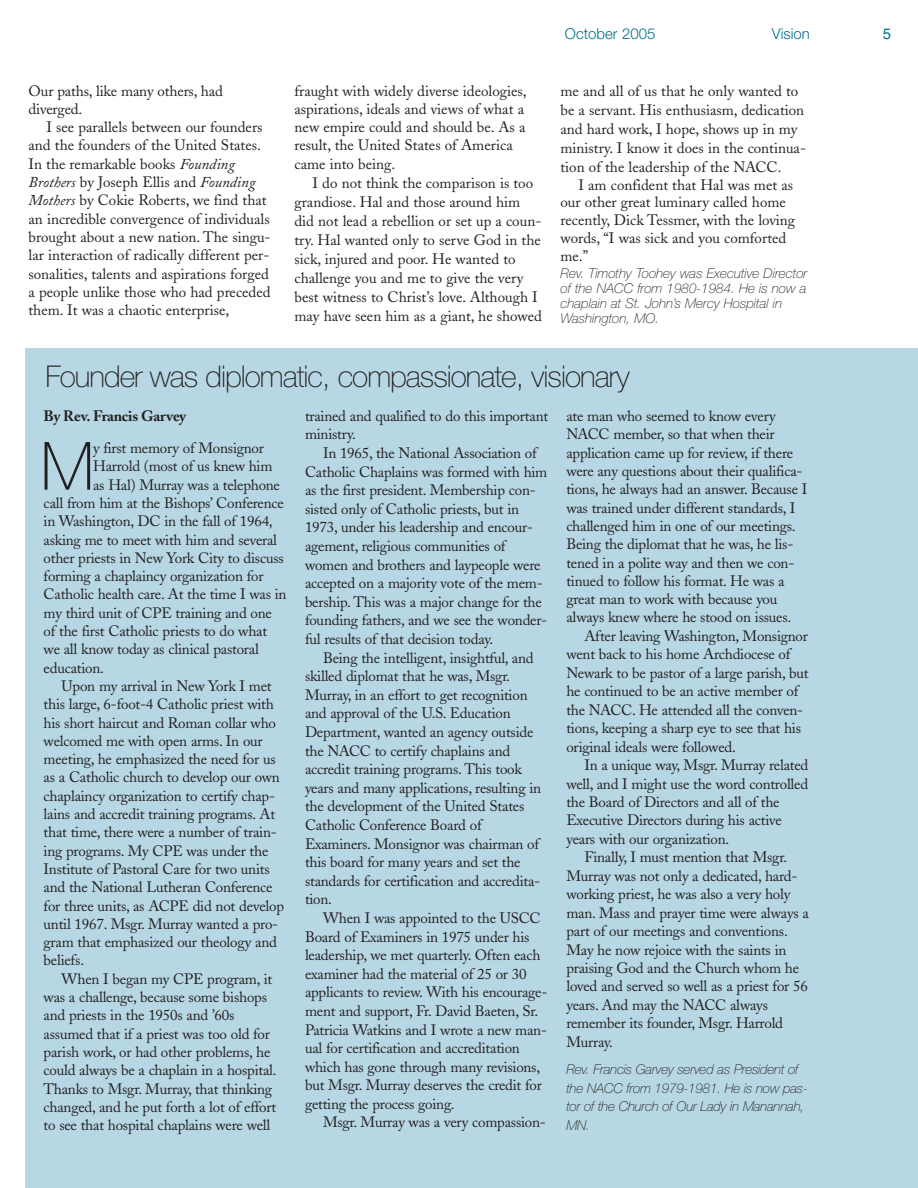
<style>
.page{position:relative;width:918px;height:1188px;background:#fff}
.page>*{position:absolute;margin:0;border:0;box-sizing:border-box;transform-origin:0 0}
.t1{font:100 66.75px "Helvetica Neue";color:#231f20}
.t2{font:100 30px "Helvetica Neue";letter-spacing:-.035em;color:#231f20}
.t3{font:15px/18.6px "Adobe Caslon";letter-spacing:-.015em;color:#231f20}
.t4{font:700 15px "Adobe Caslon";letter-spacing:-.015em;color:#231f20}
.t5{font:300 15px "Helvetica Neue";color:#00718e}
.t6{font:15px "Helvetica";color:#00718e}
.t7{font:italic 100 13.5px/15.1px "Helvetica Neue";color:#231f20}
.s1{font-style:italic}
</style>
<div class="page">
<div style="left:26px;top:348px;width:892px;height:840px;background:#b7d7e4"></div>
<p class="t3" style="left:28px;top:83px;width:196px">Our paths, like many others, had diverged.</p>
<p class="t3" style="left:28px;top:120px;width:244px;text-indent:18px">I see parallels between our founders and the founders of the United States.<br>In the remarkable books <span class="s1">Founding Brothers</span> by Joseph Ellis and <span class="s1">Founding Mothers</span> by Cokie Roberts, we find that an incredible convergence of individuals brought about a new nation. The singu&shy;lar interaction of radically different per&shy;sonalities, talents and aspirations forged a people unlike those who had preceded them. It was a chaotic enterprise,</p>
<p class="t3" style="left:294px;top:83px;width:234px">fraught with widely diverse ideologies, aspirations, ideals and views of what a new empire could and should be. As a result, the United States of America came into being.</p>
<p class="t3" style="left:294px;top:175px;width:249px;line-height:19px;text-indent:18px">I do not think the comparison is too grandiose. Hal and those around him did not lead a rebellion or set up a coun&shy;try. Hal wanted only to serve God in the sick, injured and poor. He wanted to challenge you and me to give the very best witness to Christ’s love. Although I may have seen him as a giant, he showed</p>
<p class="t5" style="left:565px;top:29px;width:92px">October 2005</p>
<p class="t5" style="left:772px;top:29px;width:40px">Vision</p>
<p class="t6" style="left:883px;top:29px;width:10px">5</p>
<p class="t3" style="left:560px;top:83px;width:247px;line-height:19px">me and all of us that he only wanted to be a servant. His enthusiasm, dedication and hard work, I hope, shows up in my ministry. I know it does in the continua&shy;tion of the leadership of the NACC.</p>
<p class="t3" style="left:560px;top:177px;width:236px;line-height:17.9px;text-indent:18px">I am confident that Hal was met as our other great luminary called home recently, Dick Tessmer, with the loving words, “I was sick and you comforted me.”</p>
<p class="t7" style="left:561px;top:267px;width:248px">Rev. Timothy Toohey was Executive Director of the NACC from 1980-1984. He is now a chaplain at St. John’s Mercy Hospital in Washington, MO.</p>
<h2 class="t2" style="left:45px;top:366px;width:586px">Founder was diplomatic, compassionate, visionary</h2>
<p class="t4" style="left:44px;top:410px;width:144px">By Rev. Francis Garvey</p>
<h1 class="t1" style="left:40px;top:442px;width:55px">M</h1>
<p class="t3" style="left:93px;top:440px;width:172px">y first memory of Monsignor</p>
<p class="t3" style="left:93px;top:459px;width:181px">Harrold (most of us knew him</p>
<p class="t3" style="left:93px;top:477px;width:188px">as Hal) Murray was a telephone</p>
<p class="t3" style="left:44px;top:495px;width:242px">call from him at the Bishops’ Conference</p>
<p class="t3" style="left:44px;top:514px;width:231px">in Washington, DC in the fall of 1964,</p>
<p class="t3" style="left:44px;top:532px;width:235px">asking me to meet with him and several</p>
<p class="t3" style="left:44px;top:550px;width:242px">other priests in New York City to discuss</p>
<p class="t3" style="left:44px;top:569px;width:221px">forming a chaplaincy organization for</p>
<p class="t3" style="left:44px;top:587px;width:244px">Catholic health care. At the time I was in</p>
<p class="t3" style="left:44px;top:605px;width:230px">my third unit of CPE training and one</p>
<p class="t3" style="left:44px;top:623px;width:225px">of the first Catholic priests to do what</p>
<p class="t3" style="left:44px;top:642px;width:217px">we all know today as clinical pastoral</p>
<p class="t3" style="left:44px;top:660px;width:62px">education.</p>
<p class="t3" style="left:62px;top:678px;width:212px">Upon my arrival in New York I met</p>
<p class="t3" style="left:44px;top:697px;width:232px">this large, 6-foot-4 Catholic priest with</p>
<p class="t3" style="left:44px;top:715px;width:234px">his short haircut and Roman collar who</p>
<p class="t3" style="left:44px;top:733px;width:221px">welcomed me with open arms. In our</p>
<p class="t3" style="left:44px;top:752px;width:234px">meeting, he emphasized the need for us</p>
<p class="t3" style="left:44px;top:770px;width:238px">as a Catholic church to develop our own</p>
<p class="t3" style="left:44px;top:788px;width:233px">chaplaincy organization to certify chap-</p>
<p class="t3" style="left:44px;top:806px;width:233px">lains and accredit training programs. At</p>
<p class="t3" style="left:44px;top:825px;width:235px">that time, there were a number of train-</p>
<p class="t3" style="left:44px;top:843px;width:226px">ing programs. My CPE was under the</p>
<p class="t3" style="left:44px;top:861px;width:228px">Institute of Pastoral Care for two units</p>
<p class="t3" style="left:44px;top:880px;width:230px">and the National Lutheran Conference</p>
<p class="t3" style="left:44px;top:898px;width:242px">for three units, as ACPE did not develop</p>
<p class="t3" style="left:44px;top:916px;width:236px">until 1967. Msgr. Murray wanted a pro-</p>
<p class="t3" style="left:44px;top:935px;width:235px">gram that emphasized our theology and</p>
<p class="t3" style="left:44px;top:953px;width:42px">beliefs.</p>
<p class="t3" style="left:62px;top:971px;width:212px">When I began my CPE program, it</p>
<p class="t3" style="left:44px;top:989px;width:225px">was a challenge, because some bishops</p>
<p class="t3" style="left:44px;top:1008px;width:192px">and priests in the 1950s and ’60s</p>
<p class="t3" style="left:44px;top:1026px;width:228px">assumed that if a priest was too old for</p>
<p class="t3" style="left:44px;top:1044px;width:228px">parish work, or had other problems, he</p>
<p class="t3" style="left:44px;top:1063px;width:235px">could always be a chaplain in a hospital.</p>
<p class="t3" style="left:44px;top:1081px;width:230px">Thanks to Msgr. Murray, that thinking</p>
<p class="t3" style="left:44px;top:1099px;width:234px">changed, and he put forth a lot of effort</p>
<p class="t3" style="left:44px;top:1118px;width:228px">to see that hospital chaplains were well</p>
<p class="t3" style="left:305px;top:409px;width:245px">trained and qualified to do this important ministry.</p>
<p class="t3" style="left:305px;top:446px;width:244px;text-indent:18px">In 1965, the National Association of Catholic Chaplains was formed with him as the first president. Membership con&shy;sisted only of Catholic priests, but in 1973, under his leadership and encour&shy;agement, religious communities of women and brothers and laypeople were accepted on a majority vote of the mem&shy;bership. This was a major change for the founding fathers, and we see the wonder&shy;ful results of that decision today.</p>
<p class="t3" style="left:305px;top:650px;width:238px;text-indent:18px">Being the intelligent, insightful, and skilled diplomat that he was, Msgr.<br>Murray, in an effort to get recognition and approval of the U.S. Education Department, wanted an agency outside the NACC to certify chaplains and accredit training programs. This took years and many applications, resulting in the development of the United States Catholic Conference Board of Examiners. Monsignor was chairman of this board for many years and set the standards for certification and accredita&shy;tion.</p>
<p class="t3" style="left:305px;top:911px;width:244px;text-indent:18px">When I was appointed to the USCC Board of Examiners in 1975 under his leadership, we met quarterly. Often each examiner had the material of 25 or 30 applicants to review. With his encourage&shy;ment and support, Fr. David Baeten, Sr.<br>Patricia Watkins and I wrote a new man&shy;ual for certification and accreditation which has gone through many revisions, but Msgr. Murray deserves the credit for getting the process going.</p>
<p class="t3" style="left:323px;top:1115px;width:224px">Msgr. Murray was a very compassion-</p>
<p class="t3" style="left:566px;top:409px;width:242px">ate man who seemed to know every NACC member, so that when their application came up for review, if there were any questions about their qualifica&shy;tions, he always had an answer. Because I was trained under different standards, I challenged him in one of our meetings.<br>Being the diplomat that he was, he lis&shy;tened in a polite way and then we con&shy;tinued to follow his format. He was a great man to work with because you always knew where he stood on issues.</p>
<p class="t3" style="left:566px;top:628px;width:244px;text-indent:18px">After leaving Washington, Monsignor went back to his home Archdiocese of Newark to be pastor of a large parish, but he continued to be an active member of the NACC. He attended all the conven&shy;tions, keeping a sharp eye to see that his original ideals were followed.</p>
<p class="t3" style="left:566px;top:758px;width:244px;text-indent:18px">In a unique way, Msgr. Murray related well, and I might use the word controlled the Board of Directors and all of the Executive Directors during his active years with our organization.</p>
<p class="t3" style="left:566px;top:850px;width:244px;text-indent:18px">Finally, I must mention that Msgr.<br>Murray was not only a dedicated, hard&shy;working priest, he was also a very holy man. Mass and prayer time were always a part of our meetings and conventions.<br>May he now rejoice with the saints in praising God and the Church whom he loved and served so well as a priest for 56 years. And may the NACC always remember its founder, Msgr. Harrold Murray.</p>
<p class="t7" style="left:566px;top:1062px;width:243px;line-height:18.5px">Rev. Francis Garvey served as President of the NACC from 1979-1981. He is now pas&shy;tor of the Church of Our Lady in Manannah,<br>MN.</p>
</div>
